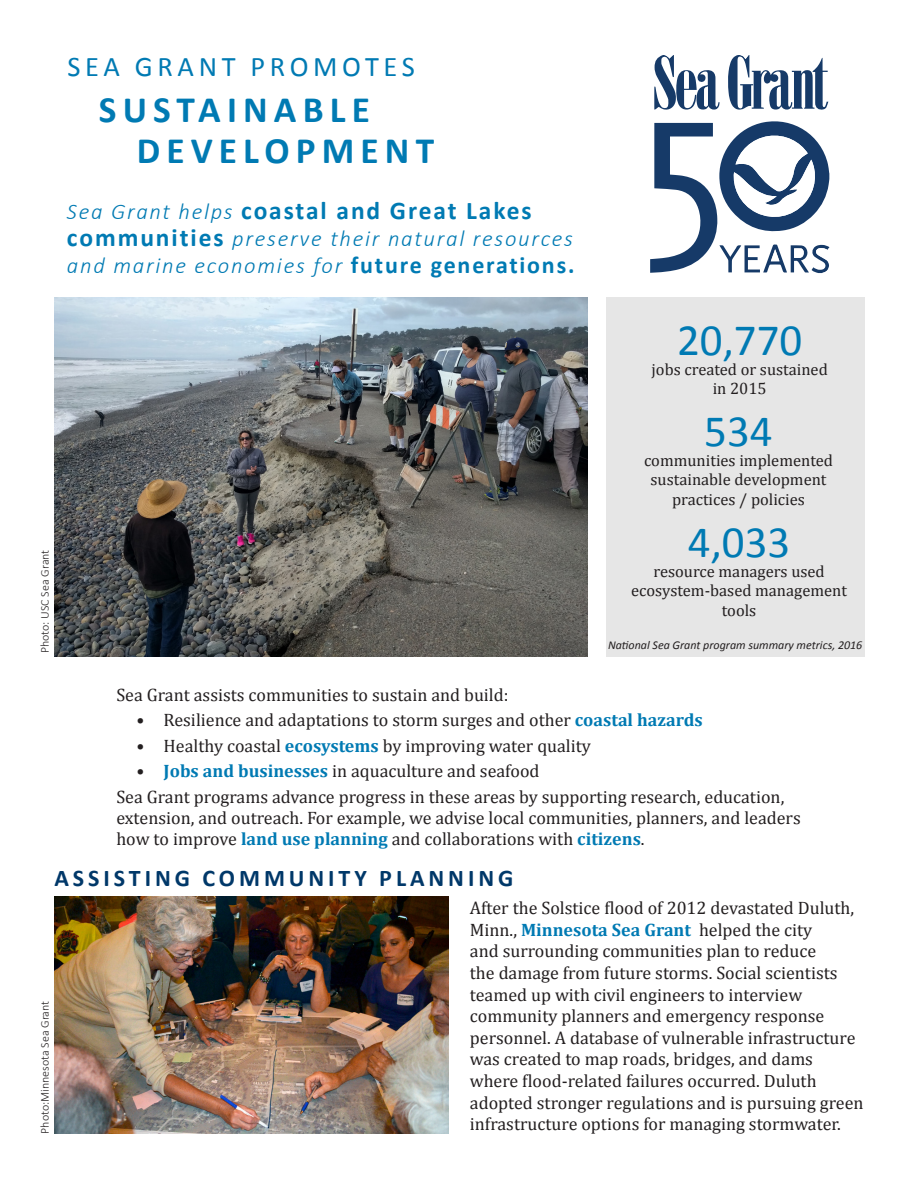
<style>
.page{position:relative;width:918px;height:1188px;background:#fff}
.page>*{position:absolute;margin:0;border:0;box-sizing:border-box;transform-origin:0 0}
.Body{font:45px "Calibri";color:#007ab3}
.t1{font:700 37.35px "Calibri";letter-spacing:.165em;color:#007ab3}
.t2{font:28.5px "Calibri";letter-spacing:.165em;color:#007ab3}
.t3{font:700 25.5px "Calibri";letter-spacing:.075em;color:#007ab3}
.t4{font:700 24px "Calibri";letter-spacing:.165em;color:#003869}
.t5{font:italic 300 22.65px/27px "Calibri";letter-spacing:.075em;color:#007ab3}
.t6{font:18px/21.6px "Cambria";color:#231f20}
.t7{font:16.5px/19.8px "Cambria";color:#231f20;text-align:center}
.t8{font:italic 12px "Calibri";color:#231f20}
.t9{font:300 12px "Calibri";color:#231f20}
.s1{font-weight:300;font-style:italic;font-size:22.65px}
.s2{font-weight:700;font-style:normal;font-size:25.5px}
.s3{font-weight:700;font-style:normal;font-size:24px}
.s4{font-weight:700;color:#007ab3}
.s5{font-weight:700}
</style>
<div class="page">
<div style="left:606px;top:297px;width:259px;height:359px;background:#e6e6e6"></div>
<svg style="left:650px;top:55px;width:179px;height:218px"></svg>
<img style="left:54px;top:297px;width:534px;height:359px">
<img style="left:55px;top:897px;width:393px;height:237px">
<h2 class="t2" style="left:68px;top:48px;width:349px">SEA GRANT PROMOTES</h2>
<h2 class="t1" style="left:99px;top:85px;width:272px">SUSTAINABLE</h2>
<h2 class="t1" style="left:137px;top:126px;width:299px">DEVELOPMENT</h2>
<h2 class="t3" style="left:67px;top:194px;width:466px"><span class="s1">Sea Grant helps</span> coastal and Great Lakes</h2>
<h2 class="t5" style="left:67px;top:225px;width:509px"><span class="s2">communities</span> preserve their natural resources and marine economies for <span class="s3">future generations.</span></h2>
<p class="t9" style="left:38px;top:653px;width:105px;rotate:-90deg">Photo: USC Sea Grant</p>
<p class="Body" style="left:677px;top:311px;width:127px">20,770</p>
<p class="t7" style="left:652px;top:359px;width:178px">jobs created or sustained in 2015</p>
<p class="Body" style="left:704px;top:403px;width:70px">534</p>
<p class="t7" style="left:644px;top:450px;width:190px">communities implemented sustainable development practices / policies</p>
<p class="Body" style="left:688px;top:513px;width:104px">4,033</p>
<p class="t7" style="left:631px;top:561px;width:217px">resource managers used ecosystem-based management tools</p>
<p class="t8" style="left:608px;top:637px;width:256px">National Sea Grant program summary metrics, 2016</p>
<p class="t6" style="left:116px;top:684px;width:394px">Sea Grant assists communities to sustain and build:</p>
<p class="t6" style="left:137px;top:709px;width:568px">• Resilience and adaptations to storm surges and other <span class="s4">coastal hazards</span></p>
<p class="t6" style="left:137px;top:735px;width:456px">• Healthy coastal <span class="s4">ecosystems</span> by improving water quality</p>
<p class="t6" style="left:137px;top:760px;width:405px"><span class="s5">•</span> <span class="s4">Jobs and businesses</span> in aquaculture and seafood</p>
<p class="t6" style="left:116px;top:786px;width:686px;line-height:21px">Sea Grant programs advance progress in these areas by supporting research, education, extension, and outreach. For example, we advise local communities, planners, and leaders how to improve <span class="s4">land use planning</span> and collaborations with <span class="s4">citizens</span>.</p>
<h2 class="t4" style="left:54px;top:862px;width:460px">ASSISTING COMMUNITY PLANNING</h2>
<p class="t9" style="left:38px;top:1134px;width:134px;rotate:-90deg">Photo:Minnesota Sea Grant</p>
<p class="t6" style="left:470px;top:897px;width:395px">After the Solstice flood of 2012 devastated Duluth, Minn., <span class="s4">Minnesota Sea Grant</span> helped the city<br>and surrounding communities plan to reduce<br>the damage from future storms. Social scientists teamed up with civil engineers to interview community planners and emergency response personnel. A database of vulnerable infrastructure was created to map roads, bridges, and dams where flood-related failures occurred. Duluth adopted stronger regulations and is pursuing green infrastructure options for managing stormwater.</p>
</div>
